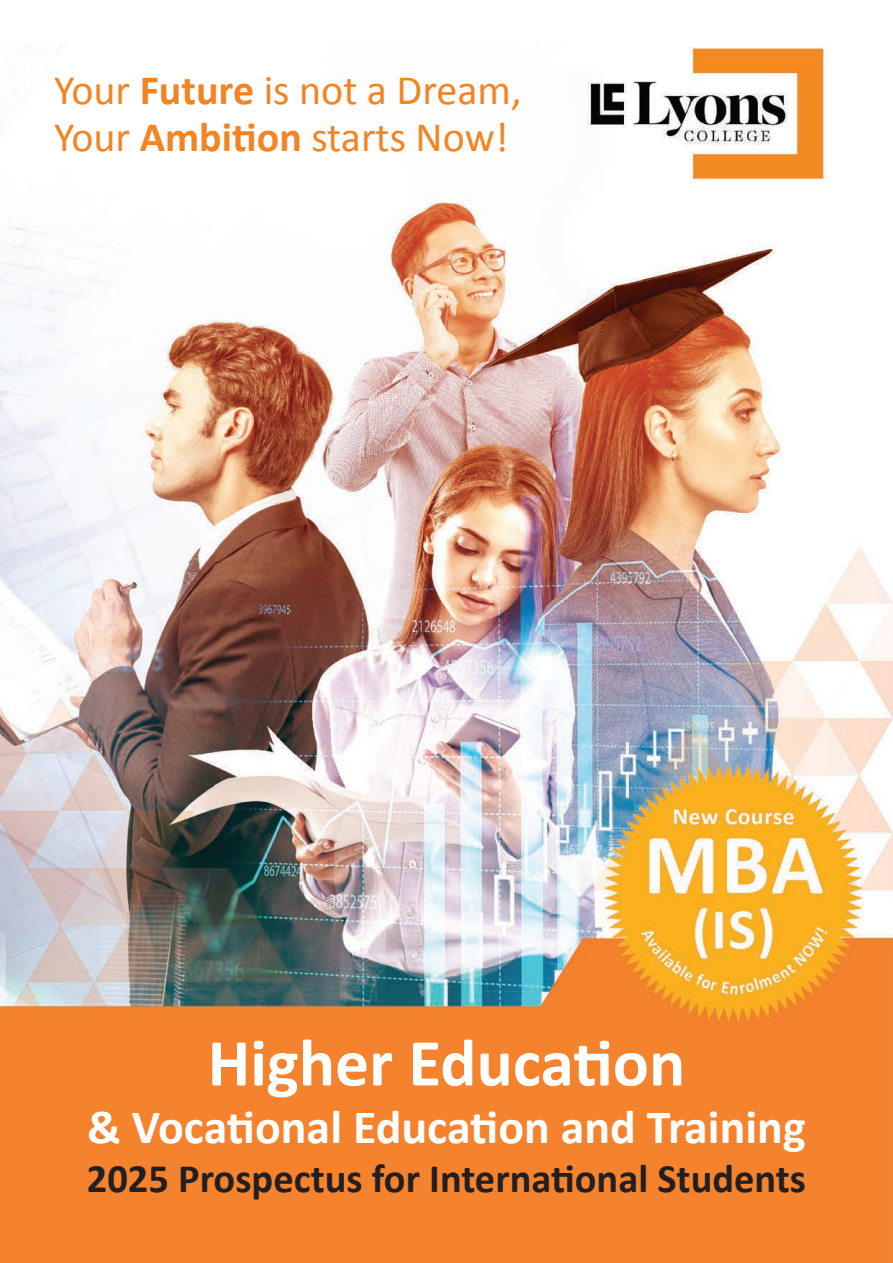
<style>
.page{position:relative;width:893px;height:1263px;background:#fff}
.page>*{position:absolute;margin:0;border:0;box-sizing:border-box;transform-origin:0 0}
.t1{font:700 67.5px "Calibri";color:#fff}
.t2{font:700 48px "Calibri";color:#fff}
.t3{font:42px "Calibri";color:#f38423}
.t4{font:700 40.5px "Calibri";color:#231f20}
.s1{font-weight:700}
</style>
<div class="page">
<img style="left:0;top:47px;width:893px;height:1216px">
<p class="t3" style="left:54px;top:64px;width:469px">Your <span class="s1">Future</span> is not a Dream,</p>
<p class="t3" style="left:54px;top:111px;width:456px">Your <span class="s1">Ambition</span> starts Now!</p>
<p class="t1" style="left:208px;top:1015px;width:479px">Higher Education</p>
<p class="t2" style="left:87px;top:1093px;width:720px">&amp; Vocational Education and Training</p>
<p class="t4" style="left:87px;top:1149px;width:721px">2025 Prospectus for International Students</p>
</div>
